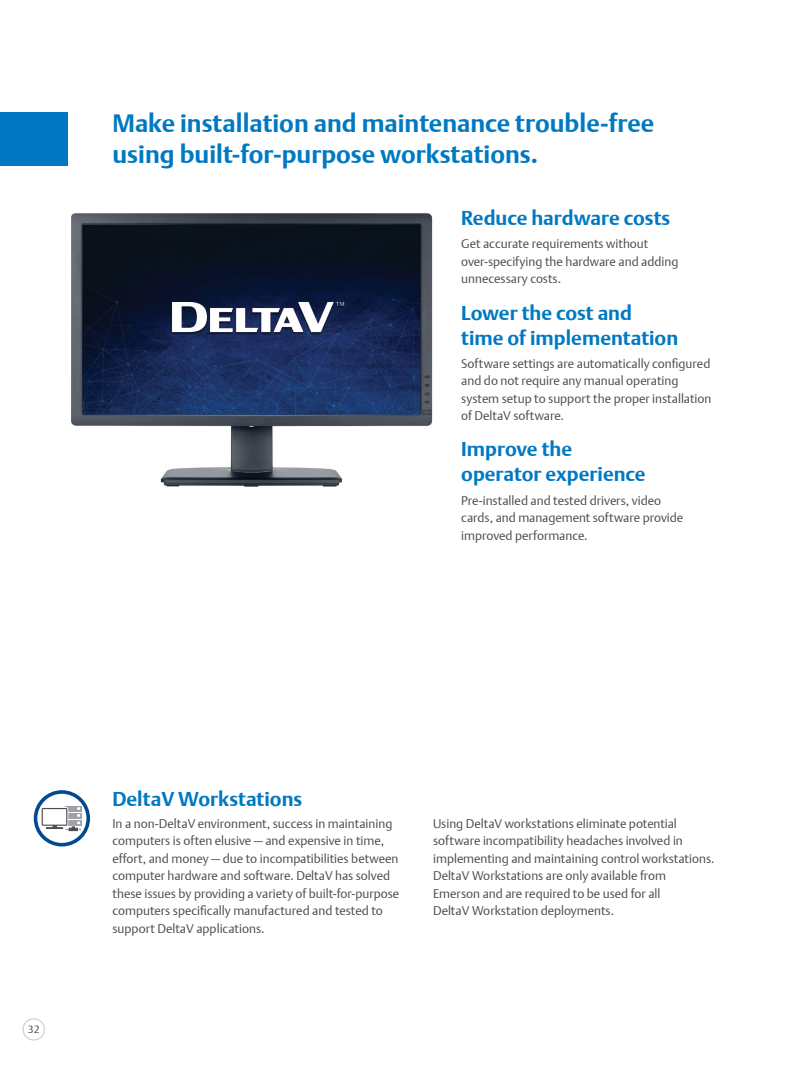
<style>
.page{position:relative;width:810px;height:1080px;background:#fff}
.page>*{position:absolute;margin:0;border:0;box-sizing:border-box;transform-origin:0 0}
.t1{font:700 25px/31.2px "DTL Argo T";color:#0079c2}
.Subhead{font:700 20px/25px "DTL Argo T";color:#0079c2}
.Body_Copy{font:12.5px/17.5px "DTL Argo T Light";color:#4b4c4d}
.t2{font:10.62px "DTL Argo T Light";color:#4b4c4d}
</style>
<div class="page">
<div style="left:0;top:112px;width:68px;height:54px;background:#0079c2"></div>
<svg style="left:34px;top:790px;width:56px;height:57px"></svg>
<div style="left:42px;top:809px;width:25px;height:16px;background:#fff"></div>
<div style="left:42px;top:808px;width:25px;height:18px;border:1px solid #4d4c4f"></div>
<img style="left:71px;top:213px;width:362px;height:274px">
<div style="left:22px;top:1018px;width:23px;height:23px;border:1px solid #d1d2d4;border-radius:50%"></div>
<p class="t1" style="left:112px;top:107px;width:543px">Make installation and maintenance trouble-free using built-for-purpose workstations.</p>
<p class="Subhead" style="left:461px;top:205px;width:211px">Reduce hardware costs</p>
<p class="Body_Copy" style="left:461px;top:235px;width:219px">Get accurate requirements without over-specifying the hardware and adding unnecessary costs.</p>
<p class="Subhead" style="left:461px;top:300px;width:218px">Lower the cost and time of implementation</p>
<p class="Body_Copy" style="left:461px;top:354px;width:252px">Software settings are automatically configured and do not require any manual operating system setup to support the proper installation of DeltaV software.</p>
<p class="Subhead" style="left:461px;top:437px;width:186px">Improve the operator experience</p>
<p class="Body_Copy" style="left:461px;top:491px;width:224px">Pre-installed and tested drivers, video cards, and management software provide improved performance.</p>
<p class="t2" style="left:28px;top:1023px;width:13px">32</p>
<p class="Subhead" style="left:112px;top:786px;width:191px">DeltaV Workstations</p>
<p class="Body_Copy" style="left:112px;top:814px;width:288px">In a non-DeltaV environment, success in maintaining computers is often elusive — and expensive in time, effort, and money — due to incompatibilities between computer hardware and software. DeltaV has solved these issues by providing a variety of built-for-purpose computers specifically manufactured and tested to support DeltaV applications.</p>
<p class="Body_Copy" style="left:433px;top:814px;width:283px">Using DeltaV workstations eliminate potential software incompatibility headaches involved in implementing and maintaining control workstations.<br>DeltaV Workstations are only available from Emerson and are required to be used for all<br>DeltaV Workstation deployments.</p>
</div>
